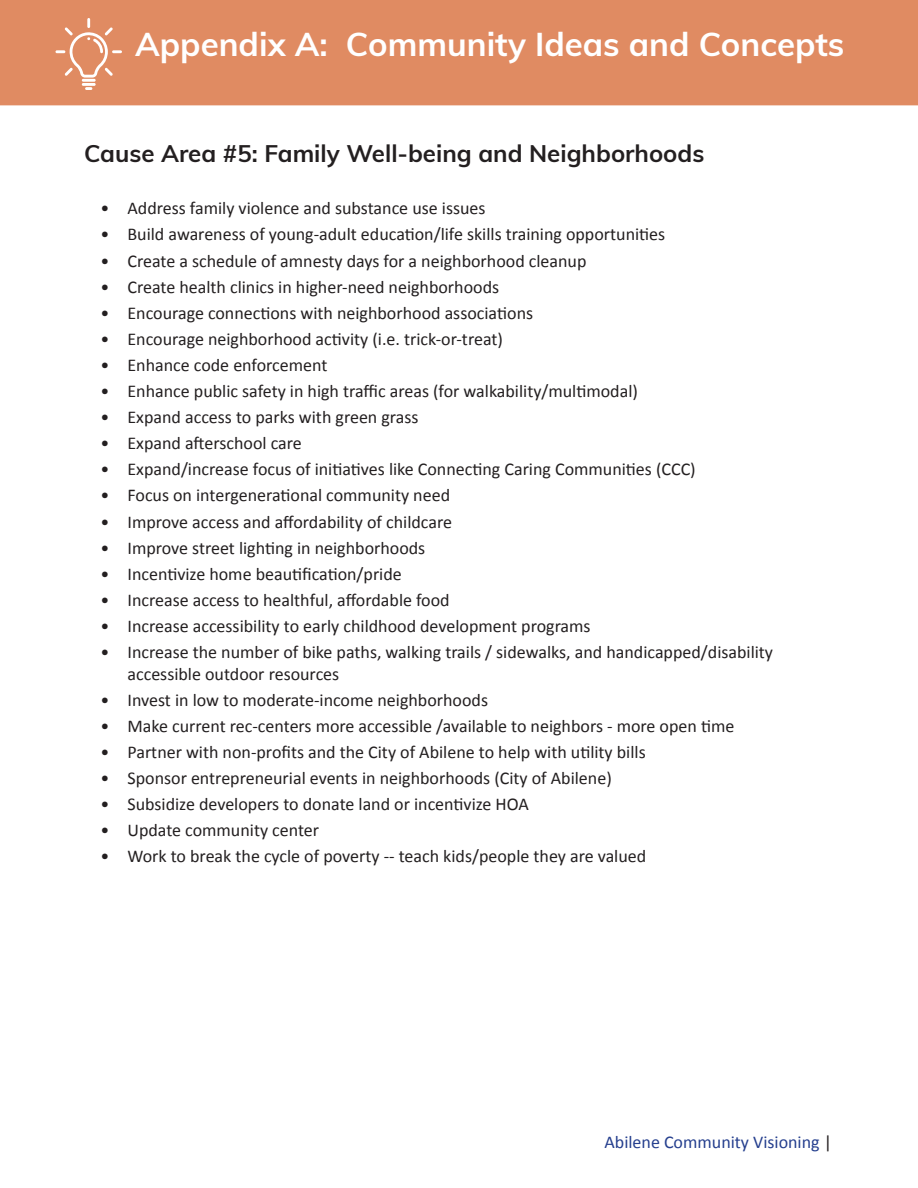
<style>
.page{position:relative;width:918px;height:1188px;background:#fff}
.page>*{position:absolute;margin:0;border:0;box-sizing:border-box;transform-origin:0 0}
.t1{font:700 33px "Muli";color:#fff}
.t2{font:700 24px "Muli";color:#231f20}
.t3{font:18px/21.6px "Calibri";color:#231f20}
.t4{font:18px "Calibri";color:#253f8e}
.s1{color:#231f20}
</style>
<div class="page">
<div style="left:1px;top:0;width:916px;height:105px;background:#e08b62"></div>
<svg style="left:56px;top:18px;width:66px;height:72px"></svg>
<p class="t1" style="left:135px;top:20px;width:711px">Appendix A: Community Ideas and Concepts</p>
<p class="t2" style="left:84px;top:136px;width:622px">Cause Area #5: Family Well-being and Neighborhoods</p>
<p class="t3" style="left:100px;top:198px;width:387px">• Address family violence and substance use issues</p>
<p class="t3" style="left:100px;top:224px;width:566px">• Build awareness of young-adult education/life skills training opportunities</p>
<p class="t3" style="left:100px;top:250px;width:488px">• Create a schedule of amnesty days for a neighborhood cleanup</p>
<p class="t3" style="left:100px;top:276px;width:400px">• Create health clinics in higher-need neighborhoods</p>
<p class="t3" style="left:100px;top:302px;width:434px">• Encourage connections with neighborhood associations</p>
<p class="t3" style="left:100px;top:328px;width:404px">• Encourage neighborhood activity (i.e. trick-or-treat)</p>
<p class="t3" style="left:100px;top:354px;width:229px">• Enhance code enforcement</p>
<p class="t3" style="left:100px;top:380px;width:539px">• Enhance public safety in high traffic areas (for walkability/multimodal)</p>
<p class="t3" style="left:100px;top:406px;width:320px">• Expand access to parks with green grass</p>
<p class="t3" style="left:100px;top:433px;width:203px">• Expand afterschool care</p>
<p class="t3" style="left:100px;top:459px;width:597px">• Expand/increase focus of initiatives like Connecting Caring Communities (CCC)</p>
<p class="t3" style="left:100px;top:485px;width:351px">• Focus on intergenerational community need</p>
<p class="t3" style="left:100px;top:511px;width:353px">• Improve access and affordability of childcare</p>
<p class="t3" style="left:100px;top:537px;width:326px">• Improve street lighting in neighborhoods</p>
<p class="t3" style="left:100px;top:563px;width:303px">• Incentivize home beautification/pride</p>
<p class="t3" style="left:100px;top:589px;width:351px">• Increase access to healthful, affordable food</p>
<p class="t3" style="left:100px;top:615px;width:492px">• Increase accessibility to early childhood development programs</p>
<p class="t3" style="left:128px;top:641px;width:647px;text-indent:-27px">• Increase the number of bike paths, walking trails / sidewalks, and handicapped/disability accessible outdoor resources</p>
<p class="t3" style="left:100px;top:689px;width:389px">• Invest in low to moderate-income neighborhoods</p>
<p class="t3" style="left:100px;top:715px;width:635px">• Make current rec-centers more accessible /available to neighbors - more open time</p>
<p class="t3" style="left:100px;top:741px;width:547px">• Partner with non-profits and the City of Abilene to help with utility bills</p>
<p class="t3" style="left:100px;top:767px;width:513px">• Sponsor entrepreneurial events in neighborhoods (City of Abilene)</p>
<p class="t3" style="left:100px;top:793px;width:430px">• Subsidize developers to donate land or incentivize HOA</p>
<p class="t3" style="left:100px;top:820px;width:220px">• Update community center</p>
<p class="t3" style="left:100px;top:846px;width:547px">• Work to break the cycle of poverty -- teach kids/people they are valued</p>
<p class="t4" style="left:604px;top:1130px;width:229px">Abilene Community Visioning <span class="s1">|</span></p>
</div>
